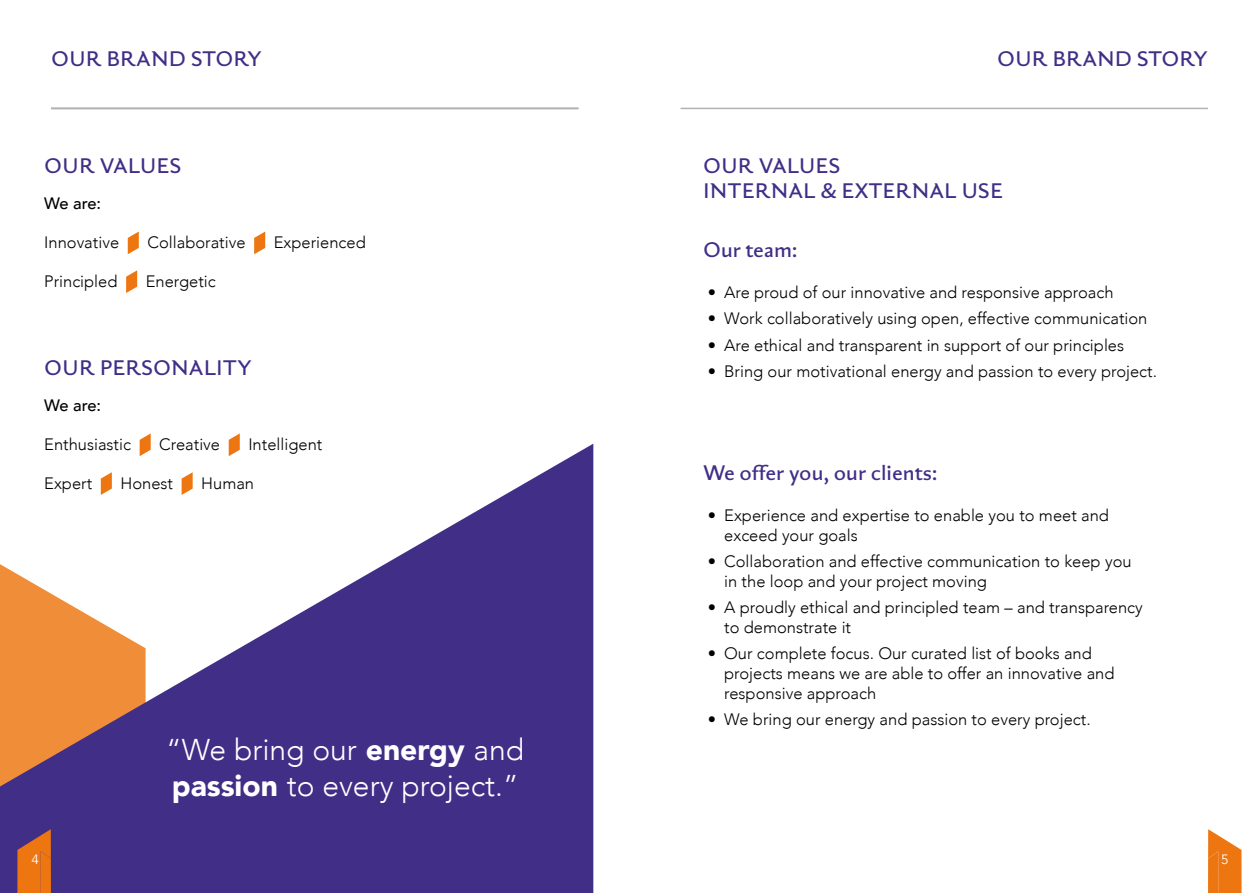
<style>
.page{position:relative;width:1259px;height:893px;background:#fff}
.page>*{position:absolute;margin:0;border:0;box-sizing:border-box;transform-origin:0 0}
.t1{font:300 30px/36px "Avenir";color:#fff}
.t2{font:500 21px/25.2px "Recita Sans";color:#402e87}
.t3{font:300 16.5px/19.8px "Avenir";color:#000}
.t4{font:500 16.5px "Avenir";letter-spacing:-.02em;color:#000}
.t5{font:13.5px "Avenir";color:#fff}
.s1{font-weight:900}
</style>
<div class="page">
<svg style="left:0;top:444px;width:593px;height:449px;fill:#402e87"></svg>
<svg style="left:17px;top:829px;width:34px;height:64px;background:#ce6825"></svg>
<svg style="left:128px;top:232px;width:11px;height:22px"></svg>
<svg style="left:254px;top:232px;width:11px;height:22px"></svg>
<svg style="left:126px;top:270px;width:11px;height:23px"></svg>
<svg style="left:140px;top:433px;width:11px;height:23px"></svg>
<svg style="left:229px;top:433px;width:11px;height:23px"></svg>
<svg style="left:101px;top:472px;width:11px;height:23px"></svg>
<svg style="left:182px;top:472px;width:11px;height:23px"></svg>
<hr style="left:51px;top:108px;width:527px;height:1px;background:#b3b2b2">
<svg style="left:1208px;top:829px;width:33px;height:64px"></svg>
<hr style="left:680px;top:108px;width:528px;height:1px;background:#b3b2b2">
<p class="t2" style="left:51px;top:46px;width:212px">OUR BRAND STORY</p>
<p class="t2" style="left:44px;top:152px;width:139px">OUR VALUES</p>
<p class="t4" style="left:44px;top:189px;width:58px">We are:</p>
<p class="t3" style="left:44px;top:233px;width:76px">Innovative</p>
<p class="t3" style="left:147px;top:233px;width:100px">Collaborative</p>
<p class="t3" style="left:274px;top:233px;width:93px">Experienced</p>
<p class="t3" style="left:44px;top:271px;width:75px">Principled</p>
<p class="t3" style="left:146px;top:271px;width:71px">Energetic</p>
<p class="t2" style="left:44px;top:354px;width:209px">OUR PERSONALITY</p>
<p class="t4" style="left:44px;top:391px;width:58px">We are:</p>
<p class="t3" style="left:44px;top:435px;width:88px">Enthusiastic</p>
<p class="t3" style="left:159px;top:435px;width:62px">Creative</p>
<p class="t3" style="left:248px;top:435px;width:75px">Intelligent</p>
<p class="t3" style="left:44px;top:473px;width:49px">Expert</p>
<p class="t3" style="left:120px;top:473px;width:54px">Honest</p>
<p class="t3" style="left:201px;top:473px;width:54px">Human</p>
<p class="t5" style="left:31px;top:851px;width:9px">4</p>
<h1 class="t1" style="left:166px;top:732px;width:359px">“We bring our <span class="s1">energy</span> and <span class="s1">passion</span> to every project.”</h1>
<p class="t2" style="left:997px;top:46px;width:212px">OUR BRAND STORY</p>
<p class="t2" style="left:703px;top:152px;width:301px">OUR VALUES<br>INTERNAL &amp; EXTERNAL USE</p>
<p class="t2" style="left:703px;top:237px;width:96px">Our team:</p>
<p class="t3" style="left:707px;top:283px;width:407px">• Are proud of our innovative and responsive approach</p>
<p class="t3" style="left:707px;top:309px;width:441px">• Work collaboratively using open, effective communication</p>
<p class="t3" style="left:707px;top:335px;width:418px">• Are ethical and transparent in support of our principles</p>
<p class="t3" style="left:707px;top:361px;width:451px">• Bring our motivational energy and passion to every project.</p>
<p class="t2" style="left:703px;top:460px;width:235px">We offer you, our clients:</p>
<p class="t3" style="left:724px;top:506px;width:386px;text-indent:-16px">• Experience and expertise to enable you to meet and exceed your goals</p>
<p class="t3" style="left:724px;top:552px;width:409px;text-indent:-16px">• Collaboration and effective communication to keep you in the loop and your project moving</p>
<p class="t3" style="left:724px;top:598px;width:420px;text-indent:-16px">• A proudly ethical and principled team – and transparency to demonstrate it</p>
<p class="t3" style="left:724px;top:644px;width:392px;text-indent:-16px">• Our complete focus. Our curated list of books and projects means we are able to offer an innovative and responsive approach</p>
<p class="t3" style="left:707px;top:709px;width:384px">• We bring our energy and passion to every project.</p>
<p class="t5" style="left:1221px;top:851px;width:9px">5</p>
</div>
